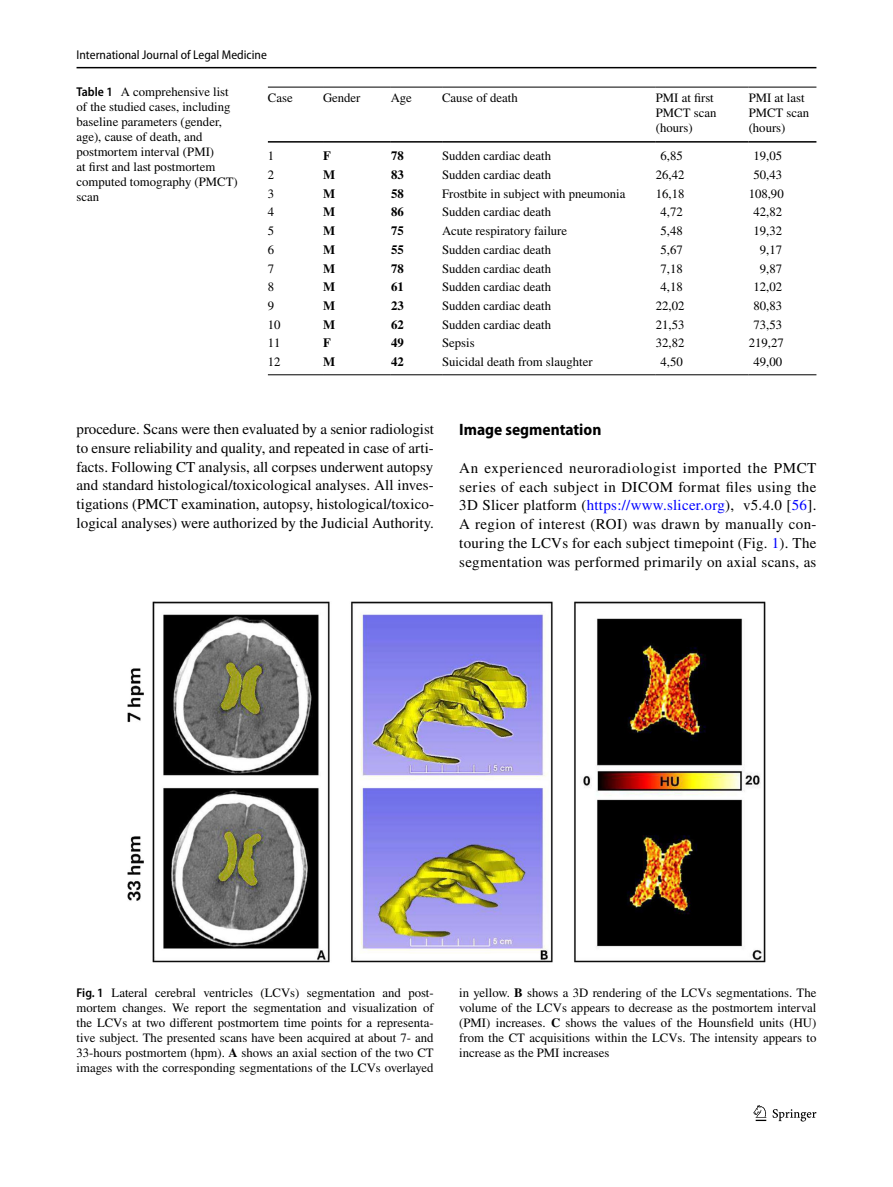
<style>
.page{position:relative;width:893px;height:1187px;background:#fff}
.page>*{position:absolute;margin:0;border:0;box-sizing:border-box;transform-origin:0 0}
.t1{font:700 semi-condensed 16.5px "Myriad Pro";color:#000}
.t2{font:15px/18.8px "STIX";letter-spacing:.015em;color:#000;text-align:justify}
.t3{font:12.75px/15px "STIX";color:#000}
.t4{font:700 12.75px "STIX";color:#000}
.t5{font:semi-condensed 12.75px "Myriad Pro";color:#000}
.s1{font-family:"Myriad Pro";font-weight:600;font-stretch:semi-condensed}
.s2{color:#00f}
.s3{font-weight:700}
</style>
<div class="page">
<hr style="left:77px;top:67px;width:739px;height:1px;background:#000">
<svg style="left:753px;top:1105px;width:13px;height:15px"></svg>
<svg style="left:773px;top:1109px;width:43px;height:12px"></svg>
<hr style="left:268px;top:87px;width:55px;height:1px;background:#000">
<hr style="left:268px;top:141px;width:55px;height:2px;background:#000">
<hr style="left:323px;top:87px;width:68px;height:1px;background:#000">
<hr style="left:323px;top:141px;width:68px;height:2px;background:#000">
<hr style="left:391px;top:87px;width:51px;height:1px;background:#000">
<hr style="left:391px;top:141px;width:51px;height:2px;background:#000">
<hr style="left:442px;top:87px;width:214px;height:1px;background:#000">
<hr style="left:442px;top:141px;width:214px;height:2px;background:#000">
<hr style="left:656px;top:87px;width:93px;height:1px;background:#000">
<hr style="left:656px;top:141px;width:93px;height:2px;background:#000">
<hr style="left:749px;top:87px;width:67px;height:1px;background:#000">
<hr style="left:749px;top:141px;width:67px;height:2px;background:#000">
<hr style="left:268px;top:374px;width:55px;height:1px;background:#000">
<hr style="left:323px;top:374px;width:68px;height:1px;background:#000">
<hr style="left:391px;top:374px;width:51px;height:1px;background:#000">
<hr style="left:442px;top:374px;width:214px;height:1px;background:#000">
<hr style="left:656px;top:374px;width:93px;height:1px;background:#000">
<hr style="left:749px;top:374px;width:67px;height:1px;background:#000">
<img style="left:128px;top:601px;width:637px;height:361px">
<p class="t5" style="left:77px;top:48px;width:192px">International Journal of Legal Medicine</p>
<p class="t3" style="left:77px;top:85px;width:163px"><span class="s1">Table 1</span> A comprehensive list of the studied cases, including baseline parameters (gender, age), cause of death, and postmortem interval (PMI)<br>at first and last postmortem computed tomography (PMCT) scan</p>
<p class="t3" style="left:268px;top:91px;width:26px">Case</p>
<p class="t3" style="left:323px;top:91px;width:39px">Gender</p>
<p class="t3" style="left:391px;top:91px;width:22px">Age</p>
<p class="t3" style="left:442px;top:91px;width:77px">Cause of death</p>
<p class="t3" style="left:656px;top:91px;width:62px">PMI at first<br>PMCT scan (hours)</p>
<p class="t3" style="left:749px;top:91px;width:62px">PMI at last<br>PMCT scan (hours)</p>
<p class="t3" style="left:268px;top:149px;width:8px">1</p>
<p class="t4" style="left:323px;top:148px;width:9px">F</p>
<p class="t4" style="left:391px;top:148px;width:14px">78</p>
<p class="t3" style="left:442px;top:149px;width:111px">Sudden cardiac death</p>
<p class="t3" style="left:660px;top:149px;width:24px">6,85</p>
<p class="t3" style="left:753px;top:149px;width:30px">19,05</p>
<p class="t3" style="left:268px;top:168px;width:8px">2</p>
<p class="t4" style="left:323px;top:167px;width:14px">M</p>
<p class="t4" style="left:391px;top:167px;width:14px">83</p>
<p class="t3" style="left:442px;top:168px;width:111px">Sudden cardiac death</p>
<p class="t3" style="left:656px;top:168px;width:30px">26,42</p>
<p class="t3" style="left:753px;top:168px;width:30px">50,43</p>
<p class="t3" style="left:268px;top:187px;width:8px">3</p>
<p class="t4" style="left:323px;top:186px;width:14px">M</p>
<p class="t4" style="left:391px;top:186px;width:14px">58</p>
<p class="t3" style="left:442px;top:187px;width:185px">Frostbite in subject with pneumonia</p>
<p class="t3" style="left:656px;top:187px;width:30px">16,18</p>
<p class="t3" style="left:749px;top:187px;width:37px">108,90</p>
<p class="t3" style="left:268px;top:205px;width:8px">4</p>
<p class="t4" style="left:323px;top:204px;width:14px">M</p>
<p class="t4" style="left:391px;top:204px;width:14px">86</p>
<p class="t3" style="left:442px;top:205px;width:111px">Sudden cardiac death</p>
<p class="t3" style="left:660px;top:205px;width:24px">4,72</p>
<p class="t3" style="left:753px;top:205px;width:30px">42,82</p>
<p class="t3" style="left:268px;top:224px;width:8px">5</p>
<p class="t4" style="left:323px;top:223px;width:14px">M</p>
<p class="t4" style="left:391px;top:223px;width:14px">75</p>
<p class="t3" style="left:442px;top:224px;width:127px">Acute respiratory failure</p>
<p class="t3" style="left:660px;top:224px;width:24px">5,48</p>
<p class="t3" style="left:753px;top:224px;width:30px">19,32</p>
<p class="t3" style="left:268px;top:243px;width:8px">6</p>
<p class="t4" style="left:323px;top:242px;width:14px">M</p>
<p class="t4" style="left:391px;top:242px;width:14px">55</p>
<p class="t3" style="left:442px;top:243px;width:111px">Sudden cardiac death</p>
<p class="t3" style="left:660px;top:243px;width:24px">5,67</p>
<p class="t3" style="left:760px;top:243px;width:24px">9,17</p>
<p class="t3" style="left:268px;top:261px;width:8px">7</p>
<p class="t4" style="left:323px;top:261px;width:14px">M</p>
<p class="t4" style="left:391px;top:261px;width:14px">78</p>
<p class="t3" style="left:442px;top:261px;width:111px">Sudden cardiac death</p>
<p class="t3" style="left:660px;top:261px;width:24px">7,18</p>
<p class="t3" style="left:760px;top:261px;width:24px">9,87</p>
<p class="t3" style="left:268px;top:280px;width:8px">8</p>
<p class="t4" style="left:323px;top:279px;width:14px">M</p>
<p class="t4" style="left:391px;top:279px;width:14px">61</p>
<p class="t3" style="left:442px;top:280px;width:111px">Sudden cardiac death</p>
<p class="t3" style="left:660px;top:280px;width:24px">4,18</p>
<p class="t3" style="left:753px;top:280px;width:30px">12,02</p>
<p class="t3" style="left:268px;top:299px;width:8px">9</p>
<p class="t4" style="left:323px;top:298px;width:14px">M</p>
<p class="t4" style="left:391px;top:298px;width:14px">23</p>
<p class="t3" style="left:442px;top:299px;width:111px">Sudden cardiac death</p>
<p class="t3" style="left:656px;top:299px;width:30px">22,02</p>
<p class="t3" style="left:753px;top:299px;width:30px">80,83</p>
<p class="t3" style="left:268px;top:318px;width:14px">10</p>
<p class="t4" style="left:323px;top:317px;width:14px">M</p>
<p class="t4" style="left:391px;top:317px;width:14px">62</p>
<p class="t3" style="left:442px;top:318px;width:111px">Sudden cardiac death</p>
<p class="t3" style="left:656px;top:318px;width:30px">21,53</p>
<p class="t3" style="left:753px;top:318px;width:30px">73,53</p>
<p class="t3" style="left:268px;top:336px;width:14px">11</p>
<p class="t4" style="left:323px;top:335px;width:9px">F</p>
<p class="t4" style="left:391px;top:335px;width:14px">49</p>
<p class="t3" style="left:442px;top:336px;width:34px">Sepsis</p>
<p class="t3" style="left:656px;top:336px;width:30px">32,82</p>
<p class="t3" style="left:749px;top:336px;width:37px">219,27</p>
<p class="t3" style="left:268px;top:355px;width:14px">12</p>
<p class="t4" style="left:323px;top:354px;width:14px">M</p>
<p class="t4" style="left:391px;top:354px;width:14px">42</p>
<p class="t3" style="left:442px;top:355px;width:152px">Suicidal death from slaughter</p>
<p class="t3" style="left:660px;top:355px;width:24px">4,50</p>
<p class="t3" style="left:753px;top:355px;width:30px">49,00</p>
<p class="t2" style="left:77px;top:421px;width:359px">procedure. Scans were then evaluated by a senior radiologist to ensure reliability and quality, and repeated in case of arti&shy;facts. Following CT analysis, all corpses underwent autopsy and standard histological/toxicological analyses. All inves&shy;tigations (PMCT examination, autopsy, histological/toxico&shy;logical analyses) were authorized by the Judicial Authority.</p>
<p class="t1" style="left:459px;top:420px;width:144px">Image segmentation</p>
<p class="t2" style="left:459px;top:459px;width:359px">An experienced neuroradiologist imported the PMCT series of each subject in DICOM format files using the 3D Slicer platform (<span class="s2">https://www.slicer.org</span>), v5.4.0 [<span class="s2">56</span>].<br>A region of interest (ROI) was drawn by manually con&shy;touring the LCVs for each subject timepoint (Fig. <span class="s2">1</span>). The segmentation was performed primarily on axial scans, as</p>
<p class="t3" style="left:77px;top:986px;width:359px;text-align:justify"><span class="s1">Fig. 1</span> Lateral cerebral ventricles (LCVs) segmentation and post&shy;mortem changes. We report the segmentation and visualization of the LCVs at two different postmortem time points for a representa&shy;tive subject. The presented scans have been acquired at about 7- and 33-hours postmortem (hpm). <span class="s3">A</span> shows an axial section of the two CT images with the corresponding segmentations of the LCVs overlayed</p>
<p class="t3" style="left:459px;top:986px;width:359px;text-align:justify">in yellow. <span class="s3">B</span> shows a 3D rendering of the LCVs segmentations. The volume of the LCVs appears to decrease as the postmortem interval (PMI) increases. <span class="s3">C</span> shows the values of the Hounsfield units (HU) from the CT acquisitions within the LCVs. The intensity appears to increase as the PMI increases</p>
</div>
